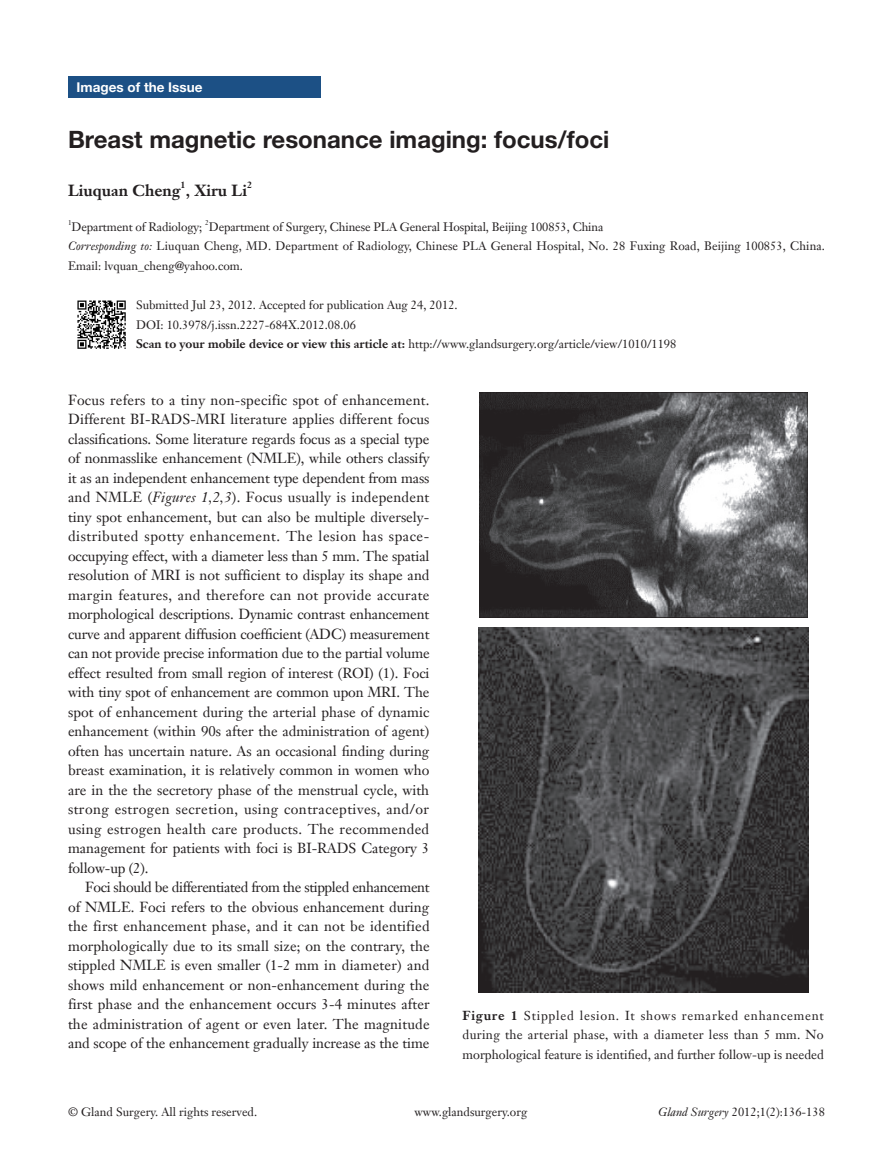
<style>
.page{position:relative;width:893px;height:1170px;background:#fff}
.page>*{position:absolute;margin:0;border:0;box-sizing:border-box;transform-origin:0 0}
.t1{font:700 24px "Helvetica Neue LT Pro";color:#231f20}
.t2{font:700 15.75px "Janson Text LT";color:#231f20}
.t3{font:14.25px/19.5px "Janson Text LT";color:#231f20;text-align:justify}
.t4{font:700 13.5px "Helvetica Neue LT Pro";color:#fff}
.t5{font:12.75px/19.5px "Janson Text LT";color:#231f20;text-align:justify}
.t6{font:12px/19.5px "Janson Text LT";color:#231f20}
.t7{font:700 9.15px "Janson Text LT";color:#231f20}
.t8{font:7.05px "Janson Text LT";color:#231f20}
.s1{font-style:italic}
.s2{font-weight:700}
</style>
<div class="page">
<div style="left:68px;top:77px;width:252px;height:21px;background:#1c5085"></div>
<img style="left:479px;top:392px;width:328px;height:225px">
<img style="left:478px;top:627px;width:331px;height:364px">
<img style="left:77px;top:300px;width:49px;height:49px">
<p class="t4" style="left:77px;top:79px;width:127px">Images of the Issue</p>
<p class="t1" style="left:68px;top:124px;width:543px">Breast magnetic resonance imaging: focus/foci</p>
<p class="t2" style="left:68px;top:180px;width:180px">Liuquan Cheng , Xiru Li</p>
<p class="t7" style="left:181px;top:179px;width:7px">1</p>
<p class="t7" style="left:247px;top:179px;width:7px">2</p>
<p class="t8" style="left:68px;top:218px;width:5px">1</p>
<p class="t6" style="left:72px;top:217px;width:132px">Department of Radiology;</p>
<p class="t8" style="left:205px;top:218px;width:5px">2</p>
<p class="t6" style="left:209px;top:217px;width:396px">Department of Surgery, Chinese PLA General Hospital, Beijing 100853, China</p>
<p class="t6" style="left:68px;top:236px;width:758px"><span class="s1">Corresponding to:</span> Liuquan Cheng, MD. Department of Radiology, Chinese PLA General Hospital, No. 28 Fuxing Road, Beijing 100853, China.<br>Email: lvquan_cheng@yahoo.com.</p>
<p class="t6" style="left:136px;top:295px;width:323px">Submitted Jul 23, 2012. Accepted for publication Aug 24, 2012.</p>
<p class="t6" style="left:136px;top:314px;width:221px">DOI: 10.3978/j.issn.2227-684X.2012.08.06</p>
<p class="t6" style="left:136px;top:334px;width:542px"><span class="s2">Scan to your mobile device or view this article at:</span> http://www.glandsurgery.org/article/view/1010/1198</p>
<p class="t3" style="left:68px;top:389px;width:363px">Focus refers to a tiny non-specific spot of enhancement.<br>Different BI-RADS-MRI literature applies different focus classifications. Some literature regards focus as a special type of nonmasslike enhancement (NMLE), while others classify it as an independent enhancement type dependent from mass and NMLE (<span class="s1">Figures 1,2,3</span>). Focus usually is independent tiny spot enhancement, but can also be multiple diversely&shy;distributed spotty enhancement. The lesion has space&shy;occupying effect, with a diameter less than 5 mm. The spatial resolution of MRI is not sufficient to display its shape and margin features, and therefore can not provide accurate morphological descriptions. Dynamic contrast enhancement curve and apparent diffusion coefficient (ADC) measurement can not provide precise information due to the partial volume effect resulted from small region of interest (ROI) (1). Foci with tiny spot of enhancement are common upon MRI. The spot of enhancement during the arterial phase of dynamic enhancement (within 90s after the administration of agent) often has uncertain nature. As an occasional finding during breast examination, it is relatively common in women who are in the the secretory phase of the menstrual cycle, with strong estrogen secretion, using contraceptives, and/or using estrogen health care products. The recommended management for patients with foci is BI-RADS Category 3 follow-up (2).</p>
<p class="t3" style="left:68px;top:877px;width:363px;text-indent:17px">Foci should be differentiated from the stippled enhancement of NMLE. Foci refers to the obvious enhancement during the first enhancement phase, and it can not be identified morphologically due to its small size; on the contrary, the stippled NMLE is even smaller (1-2 mm in diameter) and shows mild enhancement or non-enhancement during the first phase and the enhancement occurs 3-4 minutes after the administration of agent or even later. The magnitude and scope of the enhancement gradually increase as the time</p>
<p class="t5" style="left:463px;top:1005px;width:363px"><span class="s2">Figure 1</span> Stippled lesion. It shows remarked enhancement during the arterial phase, with a diameter less than 5 mm. No morphological feature is identified, and further follow-up is needed</p>
<p class="t6" style="left:68px;top:1102px;width:191px">© Gland Surgery. All rights reserved.</p>
<p class="t6" style="left:414px;top:1102px;width:114px">www.glandsurgery.org</p>
<p class="t6" style="left:658px;top:1102px;width:168px"><span class="s1">Gland Surgery</span> 2012;1(2):136-138</p>
</div>
